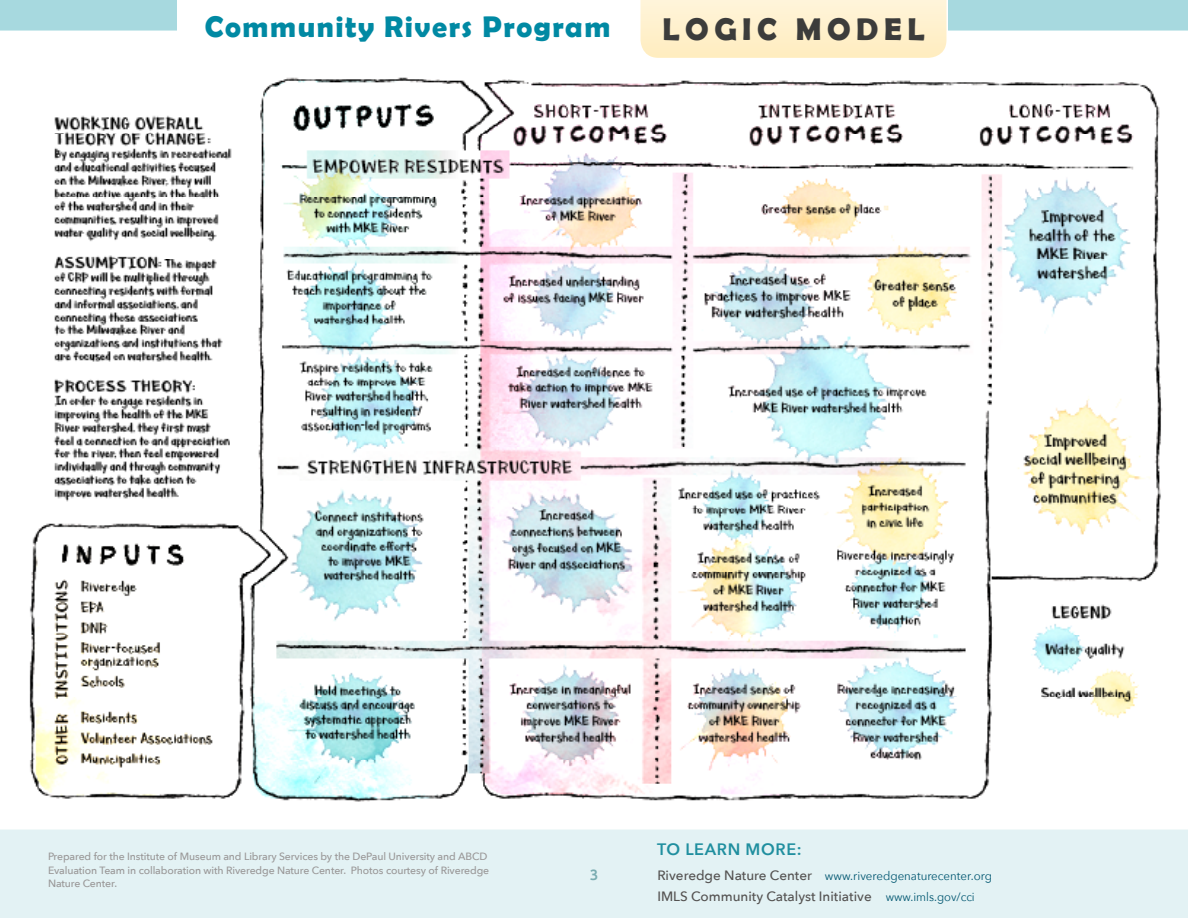
<style>
.page{position:relative;width:1188px;height:918px;background:#fff}
.page>*{position:absolute;margin:0;border:0;box-sizing:border-box;transform-origin:0 0}
.Magazine_Title{font:700 31.5px "Berlin Sans FB Demi";letter-spacing:.175em;color:#3c3c3b}
.Magazine_Title-2{font:700 30px "Berlin Sans FB Demi";letter-spacing:.05em;color:#0089a3}
.Book_Review_Body_Tex{font:600 16.5px "Avenir Next";letter-spacing:.04em;color:#208f9f}
.Magazine_Title-3{font:500 15px "Ubuntu";color:#79acb1}
.Book_Review_Body_Tex-2{font:500 13.5px "Avenir Next";color:#545251}
.Book_Review_Body_Tex-3{font:12px "Avenir Next";color:#005670;scale:.96 1}
.Body_Text{font:500 10.5px/13.5px "Avenir Next";letter-spacing:-.01em;color:#999797}
.s1{font-weight:500;font-size:13.5px;color:#545251}
.s2{font-weight:400;font-size:12px;color:#005670}
</style>
<div class="page">
<div style="left:0;top:0;width:177px;height:31px;background:#a7d9df"></div>
<img style="left:29px;top:77px;width:1134px;height:725px">
<svg style="left:640px;top:0;width:548px;height:58px"></svg>
<div style="left:0;top:830px;width:1188px;height:88px;background:#e3f2f4"></div>
<p class="Magazine_Title-2" style="left:205px;top:9px;width:407px">Community Rivers Program</p>
<p class="Magazine_Title" style="left:662px;top:11px;width:264px">LOGIC MODEL</p>
<p class="Body_Text" style="left:48px;top:849px;width:443px">Prepared for the Institute of Museum and Library Services by the DePaul University and ABCD<br>Evaluation Team in collaboration with Riveredge Nature Center. Photos courtesy of Riveredge<br>Nature Center.</p>
<p class="Magazine_Title-3" style="left:590px;top:865px;width:10px">3</p>
<p class="Book_Review_Body_Tex" style="left:657px;top:835px;width:146px">TO LEARN MORE:</p>
<p class="Book_Review_Body_Tex-3" style="left:657px;top:866px;width:350px"><span class="s1">Riveredge Nature Center</span> www.riveredgenaturecenter.org</p>
<p class="Book_Review_Body_Tex-2" style="left:657px;top:885px;width:319px">IMLS Community Catalyst Initiative <span class="s2">www.imls.gov/cci</span></p>
</div>
